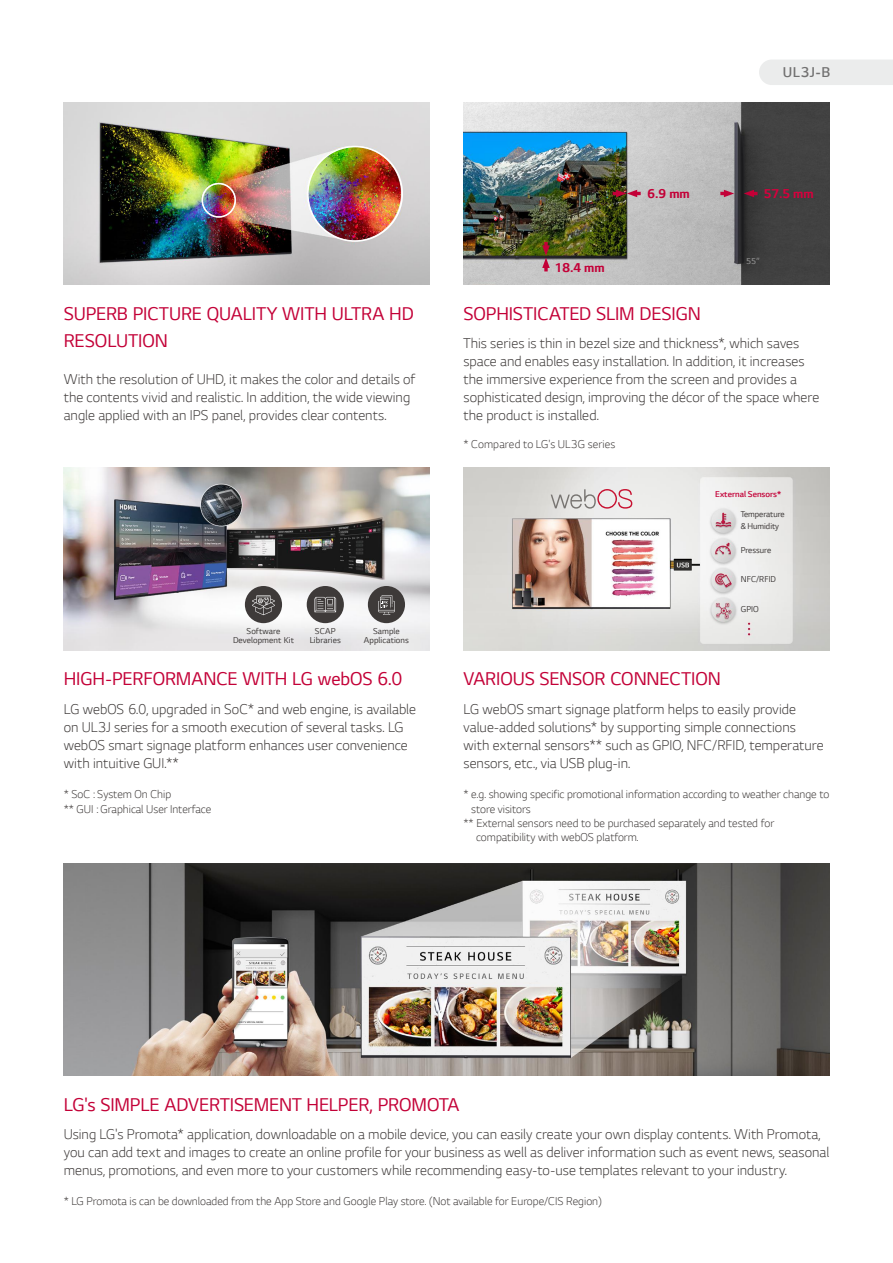
<style>
.page{position:relative;width:893px;height:1263px;background:#fff}
.page>*{position:absolute;margin:0;border:0;box-sizing:border-box;transform-origin:0 0}
.t1{font:19.5px/27px "LG Smart";letter-spacing:-.005em;color:#c30037}
.t2{font:300 15px/18px "LG Smart";color:#3e3a39}
.t3{font:300 15px "LG Smart";color:#727171}
.t4{font:700 13.5px "LG Smart";color:#c30037}
.t5{font:700 13.5px "LG Smart";color:#d7003d}
.t6{font:300 12px/15px "LG Smart";color:#3e3a39}
.t7{font:9px/9px "LG Smart";color:#3e3a39;text-align:center}
.t8{font:300 9px "LG Smart";color:#c30037}
.t9{font:300 9px "LG Smart";color:#898989}
</style>
<div class="page">
<div style="left:759px;top:60px;width:134px;height:25px;background:#ebecec"></div>
<img style="left:463px;top:102px;width:367px;height:183px">
<img style="left:64px;top:102px;width:365px;height:183px">
<img style="left:463px;top:468px;width:366px;height:183px">
<svg style="left:551px;top:489px;width:81px;height:20px;background:#d6c4c6"></svg>
<img style="left:64px;top:468px;width:365px;height:183px">
<div style="left:307px;top:586px;width:37px;height:37px;background:#3e3a39;border-radius:50%"></div>
<svg style="left:314px;top:597px;width:22px;height:15px"></svg>
<div style="left:245px;top:586px;width:37px;height:37px;background:#3e3a39;border-radius:50%"></div>
<svg style="left:252px;top:595px;width:23px;height:20px"></svg>
<div style="left:368px;top:586px;width:37px;height:37px;background:#3e3a39;border-radius:50%"></div>
<svg style="left:378px;top:595px;width:17px;height:20px"></svg>
<img style="left:64px;top:863px;width:765px;height:213px">
<div style="left:307px;top:146px;width:96px;height:96px;border:2px solid #fff;border-radius:50%"></div>
<div style="left:202px;top:183px;width:34px;height:35px;border:2px solid #fff;border-radius:50%"></div>
<svg style="left:744px;top:190px;width:13px;height:7px"></svg>
<svg style="left:720px;top:190px;width:14px;height:7px"></svg>
<svg style="left:613px;top:190px;width:28px;height:7px"></svg>
<svg style="left:542px;top:242px;width:8px;height:29px"></svg>
<p class="t3" style="left:783px;top:62px;width:49px">UL3J-B</p>
<h1 class="t1" style="left:64px;top:299px;width:352px">SUPERB PICTURE QUALITY WITH ULTRA HD<br>RESOLUTION</h1>
<p class="t2" style="left:64px;top:369px;width:353px">With the resolution of UHD, it makes the color and details of the contents vivid and realistic. In addition, the wide viewing angle applied with an IPS panel, provides clear contents.</p>
<p class="t7" style="left:233px;top:626px;width:62px">Software<br>Development Kit</p>
<p class="t7" style="left:364px;top:626px;width:47px">Sample<br>Applications</p>
<h1 class="t1" style="left:64px;top:665px;width:340px">HIGH-PERFORMANCE WITH LG webOS 6.0</h1>
<p class="t2" style="left:64px;top:699px;width:354px">LG webOS 6.0, upgraded in SoC* and web engine, is available on UL3J series for a smooth execution of several tasks. LG webOS smart signage platform enhances user convenience with intuitive GUI.**</p>
<p class="t7" style="left:310px;top:626px;width:33px">SCAP<br>Libraries</p>
<p class="t6" style="left:64px;top:786px;width:149px">* SoC : System On Chip<br>** GUI : Graphical User Interface</p>
<p class="t4" style="left:555px;top:258px;width:51px">18.4 mm</p>
<p class="t4" style="left:647px;top:184px;width:44px">6.9 mm</p>
<p class="t5" style="left:764px;top:184px;width:51px">57.5 mm</p>
<p class="t9" style="left:746px;top:255px;width:15px">55”</p>
<h1 class="t1" style="left:463px;top:299px;width:239px">SOPHISTICATED SLIM DESIGN</h1>
<p class="t2" style="left:463px;top:333px;width:357px">This series is thin in bezel size and thickness*, which saves space and enables easy installation. In addition, it increases the immersive experience from the screen and provides a sophisticated design, improving the décor of the space where the product is installed.</p>
<p class="t6" style="left:463px;top:436px;width:153px">* Compared to LG's UL3G series</p>
<p class="t8" style="left:715px;top:488px;width:67px">External Sensors*</p>
<p class="t7" style="left:741px;top:508px;width:45px;line-height:12px;text-align:left">Temperature &amp; Humidity</p>
<p class="t7" style="left:741px;top:545px;width:32px">Pressure</p>
<p class="t7" style="left:741px;top:575px;width:37px">NFC/RFID</p>
<p class="t7" style="left:741px;top:604px;width:20px">GPIO</p>
<h1 class="t1" style="left:463px;top:665px;width:259px">VARIOUS SENSOR CONNECTION</h1>
<p class="t2" style="left:463px;top:699px;width:362px">LG webOS smart signage platform helps to easily provide value-added solutions* by supporting simple connections with external sensors** such as GPIO, NFC/RFID, temperature sensors, etc., via USB plug-in.</p>
<p class="t6" style="left:463px;top:786px;width:367px">* e.g. showing specific promotional information according to weather change to</p>
<p class="t6" style="left:471px;top:801px;width:61px">store visitors</p>
<p class="t6" style="left:463px;top:815px;width:312px">** External sensors need to be purchased separately and tested for</p>
<p class="t6" style="left:476px;top:829px;width:164px">compatibility with webOS platform.</p>
<h1 class="t1" style="left:64px;top:1090px;width:397px">LG's SIMPLE ADVERTISEMENT HELPER, PROMOTA</h1>
<p class="t2" style="left:64px;top:1124px;width:767px">Using LG's Promota* application, downloadable on a mobile device, you can easily create your own display contents. With Promota, you can add text and images to create an online profile for your business as well as deliver information such as event news, seasonal menus, promotions, and even more to your customers while recommending easy-to-use templates relevant to your industry.</p>
<p class="t6" style="left:64px;top:1192px;width:540px">* LG Promota is can be downloaded from the App Store and Google Play store. (Not available for Europe/CIS Region)</p>
</div>
